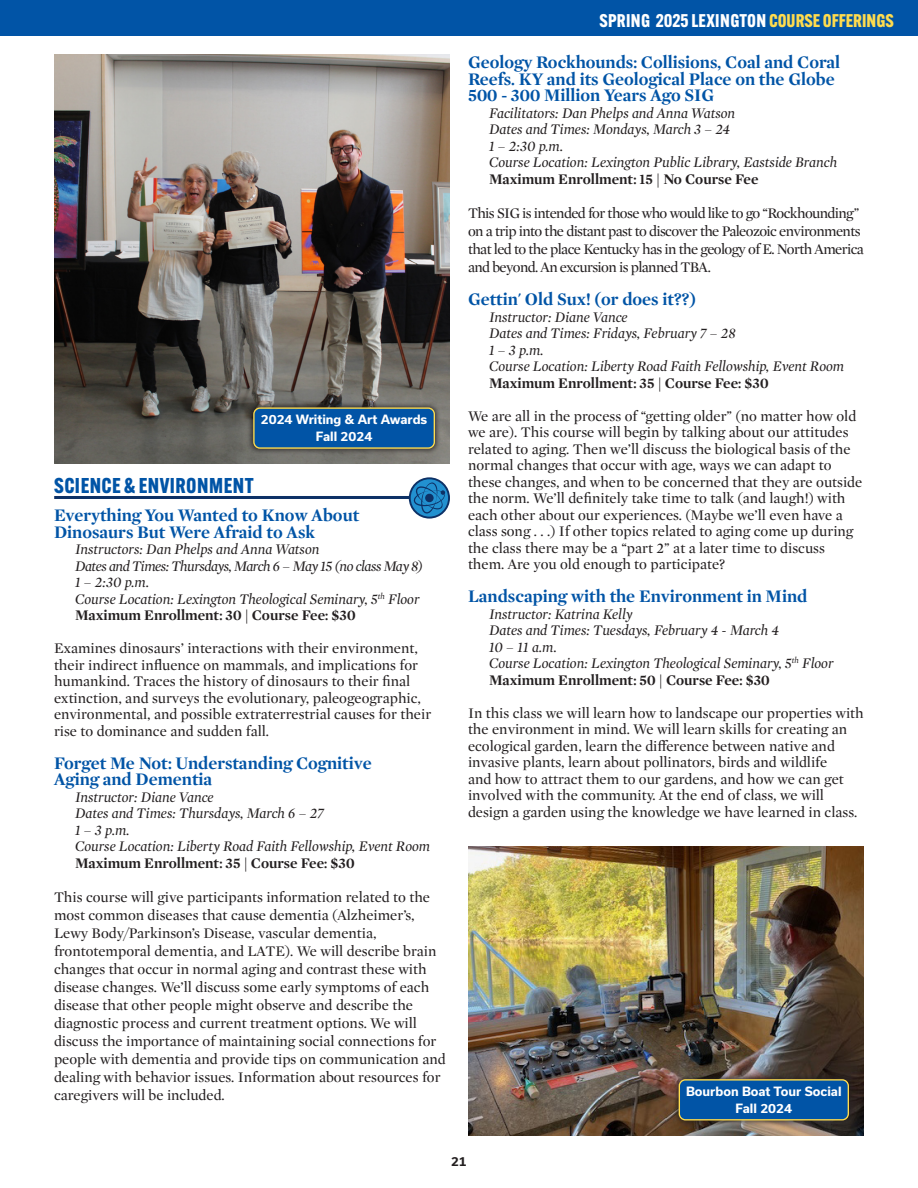
<style>
.page{position:relative;width:918px;height:1188px;background:#fff}
.page>*{position:absolute;margin:0;border:0;box-sizing:border-box;transform-origin:0 0}
.Course_Category{font:700 21px "Alternate Gothic ATF";letter-spacing:.02em;color:#0154a6}
.Course_Title{font:700 18px/16.5px "Mercury Display";color:#0154a6}
.t1{font:700 18px "Alternate Gothic ATF";color:#fff}
.Course_Description{font:15px/16.5px "Mercury Display";color:#231f20}
.Course_Info{font:italic 15px "Mercury Display";color:#231f20}
.Course_Description-2{font:15px/18px "Mercury Display";letter-spacing:-.04em;color:#231f20}
.Course_Enrollment{font:700 15px "Mercury Display";color:#231f20}
.Course_Info-2{font:italic 15px "Mercury Display";letter-spacing:-.03em;color:#231f20}
.Inside_Caption{font:700 12.15px "Usual";color:#fff}
.t2{font:700 12px "Usual";color:#231f20}
.s1{color:#ffdc4e}
</style>
<div class="page">
<div style="left:0;top:0;width:918px;height:36px;background:#0154a6"></div>
<hr style="left:54px;top:496px;width:393px;height:3px;background:#0d3166">
<img style="left:54px;top:54px;width:396px;height:410px">
<img style="left:468px;top:846px;width:396px;height:290px">
<svg style="left:409px;top:477px;width:41px;height:42px"></svg>
<div style="left:673px;top:1073px;width:182px;height:54px;background:#231f20;opacity:.7"></div>
<div style="left:679px;top:1080px;width:169px;height:40px;background:#0154a6;border-radius:6px"></div>
<div style="left:679px;top:1079px;width:170px;height:41px;border:1px solid #ffdc4e;border-radius:6px"></div>
<div style="left:247px;top:401px;width:194px;height:54px;background:#231f20;opacity:.7"></div>
<div style="left:254px;top:408px;width:180px;height:40px;background:#0154a6;border-radius:6px"></div>
<div style="left:253px;top:407px;width:182px;height:42px;border:1px solid #ffdc4e;border-radius:6px"></div>
<p class="Inside_Caption" style="left:261px;top:413px;width:168px">2024 Writing &amp; Art Awards</p>
<p class="Inside_Caption" style="left:316px;top:430px;width:58px">Fall 2024</p>
<p class="Course_Category" style="left:54px;top:472px;width:201px">SCIENCE &amp; ENVIRONMENT</p>
<p class="Course_Title" style="left:54px;top:506px;width:307px">Everything You Wanted to Know About</p>
<p class="Course_Title" style="left:54px;top:523px;width:263px">Dinosaurs But Were Afraid to Ask</p>
<p class="Course_Info" style="left:75px;top:539px;width:246px">Instructors: Dan Phelps and Anna Watson</p>
<p class="Course_Info-2" style="left:75px;top:556px;width:350px">Dates and Times: Thursdays, March 6 – May 15 (no class May 8)</p>
<p class="Course_Info" style="left:75px;top:572px;width:76px">1 – 2:30 p.m.</p>
<p class="Course_Info" style="left:75px;top:589px;width:346px">Course Location: Lexington Theological Seminary, 5<sup>th</sup> Floor</p>
<p class="Course_Enrollment" style="left:75px;top:605px;width:282px">Maximum Enrollment: 30 | Course Fee: $30</p>
<p class="Course_Description" style="left:54px;top:640px;width:379px">Examines dinosaurs’ interactions with their environment, their indirect influence on mammals, and implications for humankind. Traces the history of dinosaurs to their final extinction, and surveys the evolutionary, paleogeographic, environmental, and possible extraterrestrial causes for their rise to dominance and sudden fall.</p>
<p class="Course_Title" style="left:54px;top:754px;width:319px">Forget Me Not: Understanding Cognitive</p>
<p class="Course_Title" style="left:54px;top:770px;width:160px">Aging and Dementia</p>
<p class="Course_Info" style="left:75px;top:787px;width:140px">Instructor: Diane Vance</p>
<p class="Course_Info" style="left:75px;top:803px;width:250px">Dates and Times: Thursdays, March 6 – 27</p>
<p class="Course_Info" style="left:75px;top:820px;width:56px">1 – 3 p.m.</p>
<p class="Course_Info" style="left:75px;top:836px;width:357px">Course Location: Liberty Road Faith Fellowship, Event Room</p>
<p class="Course_Enrollment" style="left:75px;top:852px;width:281px">Maximum Enrollment: 35 | Course Fee: $30</p>
<p class="Course_Description" style="left:54px;top:888px;width:393px;line-height:18px">This course will give participants information related to the most common diseases that cause dementia (Alzheimer’s, Lewy Body/Parkinson’s Disease, vascular dementia, frontotemporal dementia, and LATE). We will describe brain changes that occur in normal aging and contrast these with disease changes. We’ll discuss some early symptoms of each disease that other people might observe and describe the diagnostic process and current treatment options. We will discuss the importance of maintaining social connections for people with dementia and provide tips on communication and dealing with behavior issues. Information about resources for caregivers will be included.</p>
<p class="t1" style="left:599px;top:9px;width:296px">SPRING 2025 LEXINGTON <span class="s1">COURSE OFFERINGS</span></p>
<p class="Course_Title" style="left:468px;top:53px;width:374px">Geology Rockhounds: Collisions, Coal and Coral<br>Reefs. KY and its Geological Place on the Globe<br>500 - 300 Million Years Ago SIG</p>
<p class="Course_Info" style="left:489px;top:103px;width:248px">Facilitators: Dan Phelps and Anna Watson</p>
<p class="Course_Info" style="left:489px;top:119px;width:243px">Dates and Times: Mondays, March 3 – 24</p>
<p class="Course_Info" style="left:489px;top:136px;width:76px">1 – 2:30 p.m.</p>
<p class="Course_Info" style="left:489px;top:152px;width:350px">Course Location: Lexington Public Library, Eastside Branch</p>
<p class="Course_Enrollment" style="left:489px;top:168px;width:271px">Maximum Enrollment: 15 | No Course Fee</p>
<p class="Course_Description-2" style="left:468px;top:204px;width:397px">This SIG is intended for those who would like to go “Rockhounding” on a trip into the distant past to discover the Paleozoic environments that led to the place Kentucky has in the geology of E. North America and beyond. An excursion is planned TBA.</p>
<p class="Course_Title" style="left:468px;top:290px;width:230px">Gettin' Old Sux! (or does it??)</p>
<p class="Course_Info" style="left:489px;top:307px;width:140px">Instructor: Diane Vance</p>
<p class="Course_Info" style="left:489px;top:323px;width:248px">Dates and Times: Fridays, February 7 – 28</p>
<p class="Course_Info" style="left:489px;top:340px;width:56px">1 – 3 p.m.</p>
<p class="Course_Info" style="left:489px;top:356px;width:357px">Course Location: Liberty Road Faith Fellowship, Event Room</p>
<p class="Course_Enrollment" style="left:489px;top:372px;width:281px">Maximum Enrollment: 35 | Course Fee: $30</p>
<p class="Course_Description" style="left:468px;top:407px;width:396px">We are all in the process of “getting older” (no matter how old we are). This course will begin by talking about our attitudes related to aging. Then we’ll discuss the biological basis of the normal changes that occur with age, ways we can adapt to these changes, and when to be concerned that they are outside the norm. We’ll definitely take time to talk (and laugh!) with each other about our experiences. (Maybe we’ll even have a class song . . .) If other topics related to aging come up during the class there may be a “part 2” at a later time to discuss them. Are you old enough to participate?</p>
<p class="Course_Title" style="left:468px;top:587px;width:341px">Landscaping with the Environment in Mind</p>
<p class="Course_Info" style="left:489px;top:604px;width:145px">Instructor: Katrina Kelly</p>
<p class="Course_Info" style="left:489px;top:620px;width:292px">Dates and Times: Tuesdays, February 4 - March 4</p>
<p class="Course_Info" style="left:489px;top:637px;width:69px">10 – 11 a.m.</p>
<p class="Course_Info" style="left:489px;top:653px;width:346px">Course Location: Lexington Theological Seminary, 5<sup>th</sup> Floor</p>
<p class="Course_Enrollment" style="left:489px;top:669px;width:282px">Maximum Enrollment: 50 | Course Fee: $30</p>
<p class="Course_Description" style="left:468px;top:704px;width:397px">In this class we will learn how to landscape our properties with the environment in mind. We will learn skills for creating an ecological garden, learn the difference between native and invasive plants, learn about pollinators, birds and wildlife<br>and how to attract them to our gardens, and how we can get involved with the community. At the end of class, we will design a garden using the knowledge we have learned in class.</p>
<p class="Inside_Caption" style="left:686px;top:1085px;width:157px">Bourbon Boat Tour Social</p>
<p class="Inside_Caption" style="left:736px;top:1101px;width:58px">Fall 2024</p>
<p class="t2" style="left:451px;top:1154px;width:17px">21</p>
</div>
